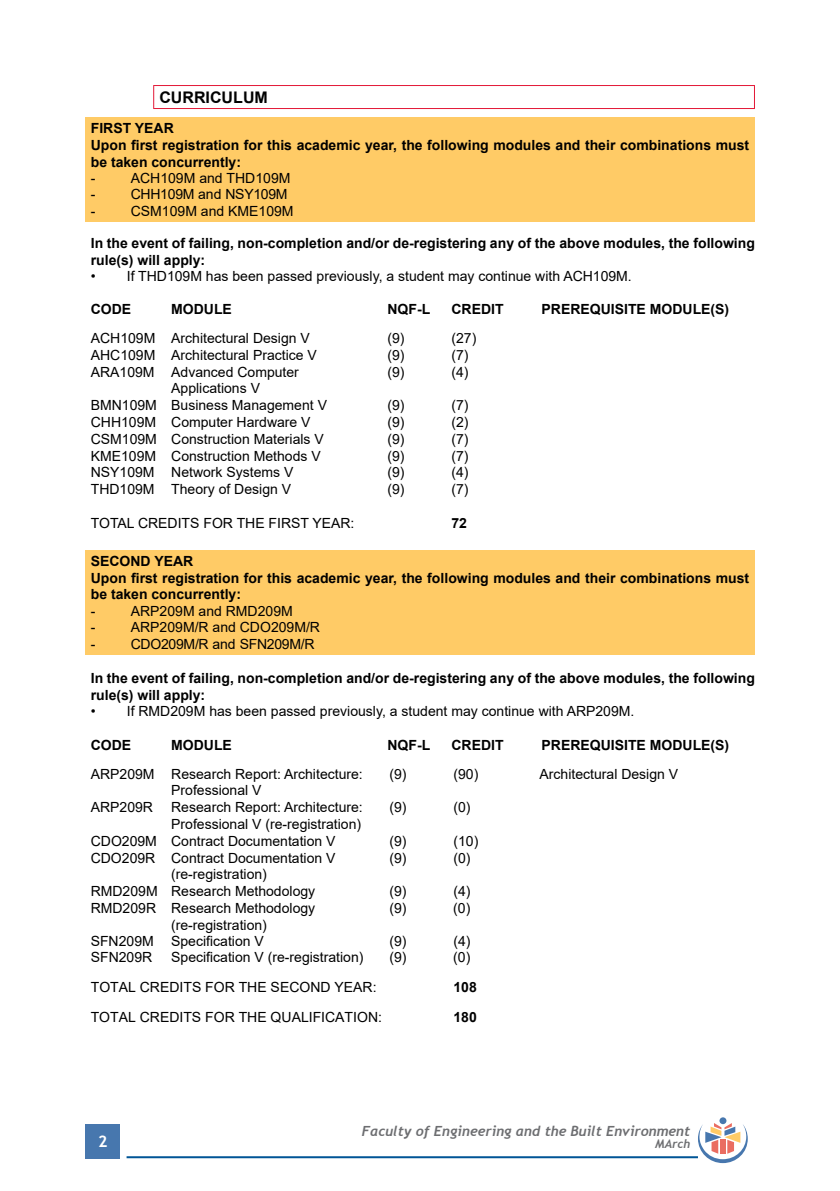
<style>
.page{position:relative;width:840px;height:1191px;background:#fff}
.page>*{position:absolute;margin:0;border:0;box-sizing:border-box;transform-origin:0 0}
.t1{font:700 16px "Arial";color:#000}
.t2{font:700 16px "Trebuchet MS";color:#fff}
.t3{font:14px/16.8px "Arial";color:#000}
.t4{font:700 14px/16.8px "Arial";color:#000}
.t5{font:italic 700 14px "Trebuchet";color:#6d6e71}
.t6{font:14px "Arial";letter-spacing:-.02em;color:#000}
.t7{font:italic 700 12px "Trebuchet";color:#6d6e71}
</style>
<div class="page">
<div style="left:86px;top:1124px;width:34px;height:34px;background:#4777ae"></div>
<hr style="left:126px;top:1156px;width:571px;height:2px;background:#005596">
<div style="left:719px;top:1117px;width:7px;height:7px;background:#4777ae;border-radius:50%"></div>
<svg style="left:697px;top:1123px;width:50px;height:40px"></svg>
<hr style="left:153px;top:85px;width:601px;height:1px;background:#e31837">
<svg style="left:153px;top:86px;width:1px;height:22px"></svg>
<hr style="left:153px;top:108px;width:601px;height:1px;background:#e31837">
<div style="left:85px;top:117px;width:669px;height:104px;background:#ffcb66"></div>
<div style="left:85px;top:550px;width:669px;height:104px;background:#ffcb66"></div>
<p class="t1" style="left:159px;top:86px;width:110px">CURRICULUM</p>
<p class="t4" style="left:91px;top:120px;width:659px">FIRST YEAR<br>Upon first registration for this academic year, the following modules and their combinations must be taken concurrently:</p>
<p class="t3" style="left:91px;top:169px;width:6px">-</p>
<p class="t3" style="left:131px;top:169px;width:161px">ACH109M and THD109M</p>
<p class="t3" style="left:91px;top:186px;width:6px">-</p>
<p class="t6" style="left:131px;top:185px;width:158px">CHH109M and NSY109M</p>
<p class="t3" style="left:91px;top:202px;width:6px">-</p>
<p class="t3" style="left:131px;top:202px;width:164px">CSM109M and KME109M</p>
<p class="t4" style="left:91px;top:235px;width:665px">In the event of failing, non-completion and/or de-registering any of the above modules, the following rule(s) will apply:</p>
<p class="t3" style="left:91px;top:268px;width:542px">• If THD109M has been passed previously, a student may continue with ACH109M.</p>
<p class="t4" style="left:91px;top:301px;width:42px">CODE</p>
<p class="t4" style="left:171px;top:301px;width:62px">MODULE</p>
<p class="t4" style="left:387px;top:301px;width:44px">NQF-L</p>
<p class="t4" style="left:451px;top:301px;width:54px">CREDIT</p>
<p class="t4" style="left:541px;top:301px;width:189px">PREREQUISITE MODULE(S)</p>
<p class="t3" style="left:91px;top:329px;width:220px">ACH109M Architectural Design V</p>
<p class="t3" style="left:387px;top:329px;width:19px">(9)</p>
<p class="t3" style="left:451px;top:329px;width:26px">(27)</p>
<p class="t3" style="left:91px;top:346px;width:227px">AHC109M Architectural Practice V</p>
<p class="t3" style="left:387px;top:346px;width:19px">(9)</p>
<p class="t3" style="left:451px;top:346px;width:19px">(7)</p>
<p class="t3" style="left:91px;top:363px;width:209px">ARA109M Advanced Computer</p>
<p class="t3" style="left:387px;top:363px;width:19px">(9)</p>
<p class="t3" style="left:451px;top:363px;width:19px">(4)</p>
<p class="t3" style="left:91px;top:380px;width:237px;text-indent:80px">Applications V<br>BMN109M Business Management V</p>
<p class="t3" style="left:387px;top:397px;width:19px">(9)</p>
<p class="t3" style="left:451px;top:397px;width:19px">(7)</p>
<p class="t3" style="left:91px;top:413px;width:221px">CHH109M Computer Hardware V</p>
<p class="t3" style="left:387px;top:413px;width:19px">(9)</p>
<p class="t3" style="left:451px;top:413px;width:19px">(2)</p>
<p class="t3" style="left:91px;top:430px;width:234px">CSM109M Construction Materials V</p>
<p class="t3" style="left:387px;top:430px;width:19px">(9)</p>
<p class="t3" style="left:451px;top:430px;width:19px">(7)</p>
<p class="t3" style="left:91px;top:447px;width:231px">KME109M Construction Methods V</p>
<p class="t3" style="left:387px;top:447px;width:19px">(9)</p>
<p class="t3" style="left:451px;top:447px;width:19px">(7)</p>
<p class="t3" style="left:91px;top:464px;width:204px">NSY109M Network Systems V</p>
<p class="t3" style="left:387px;top:464px;width:19px">(9)</p>
<p class="t3" style="left:451px;top:464px;width:19px">(4)</p>
<p class="t3" style="left:91px;top:481px;width:202px">THD109M Theory of Design V</p>
<p class="t3" style="left:387px;top:481px;width:19px">(9)</p>
<p class="t3" style="left:451px;top:481px;width:19px">(7)</p>
<p class="t3" style="left:91px;top:514px;width:265px">TOTAL CREDITS FOR THE FIRST YEAR:</p>
<p class="t4" style="left:451px;top:515px;width:17px">72</p>
<p class="t4" style="left:91px;top:552px;width:659px">SECOND YEAR<br>Upon first registration for this academic year, the following modules and their combinations must be taken concurrently:</p>
<p class="t3" style="left:91px;top:602px;width:6px">-</p>
<p class="t3" style="left:131px;top:602px;width:163px">ARP209M and RMD209M</p>
<p class="t3" style="left:91px;top:619px;width:6px">-</p>
<p class="t3" style="left:131px;top:619px;width:191px">ARP209M/R and CDO209M/R</p>
<p class="t3" style="left:91px;top:635px;width:6px">-</p>
<p class="t6" style="left:131px;top:634px;width:185px">CDO209M/R and SFN209M/R</p>
<p class="t4" style="left:91px;top:670px;width:665px">In the event of failing, non-completion and/or de-registering any of the above modules, the following rule(s) will apply:</p>
<p class="t3" style="left:91px;top:702px;width:545px">• If RMD209M has been passed previously, a student may continue with ARP209M.</p>
<p class="t4" style="left:91px;top:736px;width:42px">CODE</p>
<p class="t4" style="left:171px;top:736px;width:62px">MODULE</p>
<p class="t4" style="left:387px;top:736px;width:44px">NQF-L</p>
<p class="t4" style="left:451px;top:736px;width:54px">CREDIT</p>
<p class="t4" style="left:541px;top:736px;width:189px">PREREQUISITE MODULE(S)</p>
<p class="t3" style="left:91px;top:765px;width:273px">ARP209M Research Report: Architecture:</p>
<p class="t3" style="left:389px;top:765px;width:19px">(9)</p>
<p class="t3" style="left:453px;top:765px;width:26px">(90)</p>
<p class="t3" style="left:539px;top:765px;width:140px">Architectural Design V</p>
<p class="t3" style="left:171px;top:782px;width:92px">Professional V</p>
<p class="t3" style="left:91px;top:798px;width:64px">ARP209R</p>
<p class="t3" style="left:171px;top:798px;width:193px">Research Report: Architecture:</p>
<p class="t3" style="left:389px;top:798px;width:19px">(9)</p>
<p class="t3" style="left:453px;top:798px;width:19px">(0)</p>
<p class="t3" style="left:91px;top:815px;width:272px;text-indent:80px">Professional V (re-registration)<br>CDO209M Contract Documentation V</p>
<p class="t3" style="left:389px;top:832px;width:19px">(9)</p>
<p class="t3" style="left:453px;top:832px;width:26px">(10)</p>
<p class="t3" style="left:91px;top:849px;width:246px">CDO209R Contract Documentation V</p>
<p class="t3" style="left:389px;top:849px;width:19px">(9)</p>
<p class="t3" style="left:453px;top:849px;width:19px">(0)</p>
<p class="t3" style="left:91px;top:866px;width:226px;text-indent:80px">(re-registration)<br>RMD209M Research Methodology</p>
<p class="t3" style="left:389px;top:882px;width:19px">(9)</p>
<p class="t3" style="left:453px;top:882px;width:19px">(4)</p>
<p class="t3" style="left:91px;top:899px;width:226px">RMD209R Research Methodology</p>
<p class="t3" style="left:389px;top:899px;width:19px">(9)</p>
<p class="t3" style="left:453px;top:899px;width:19px">(0)</p>
<p class="t3" style="left:91px;top:916px;width:178px;line-height:16px;text-align:right">(re-registration)<br>SFN209M Specification V</p>
<p class="t3" style="left:389px;top:932px;width:19px">(9)</p>
<p class="t3" style="left:453px;top:932px;width:19px">(4)</p>
<p class="t3" style="left:91px;top:948px;width:63px">SFN209R</p>
<p class="t3" style="left:171px;top:948px;width:194px">Specification V (re-registration)</p>
<p class="t3" style="left:389px;top:948px;width:19px">(9)</p>
<p class="t3" style="left:453px;top:948px;width:19px">(0)</p>
<p class="t3" style="left:91px;top:978px;width:287px">TOTAL CREDITS FOR THE SECOND YEAR:</p>
<p class="t4" style="left:453px;top:978px;width:25px">108</p>
<p class="t3" style="left:91px;top:1008px;width:292px">TOTAL CREDITS FOR THE QUALIFICATION:</p>
<p class="t4" style="left:453px;top:1008px;width:25px">180</p>
<p class="t2" style="left:98px;top:1131px;width:11px">2</p>
<p class="t5" style="left:362px;top:1121px;width:329px">Faculty of Engineering and the Built Environment</p>
<p class="t7" style="left:655px;top:1135px;width:36px">MArch</p>
</div>
